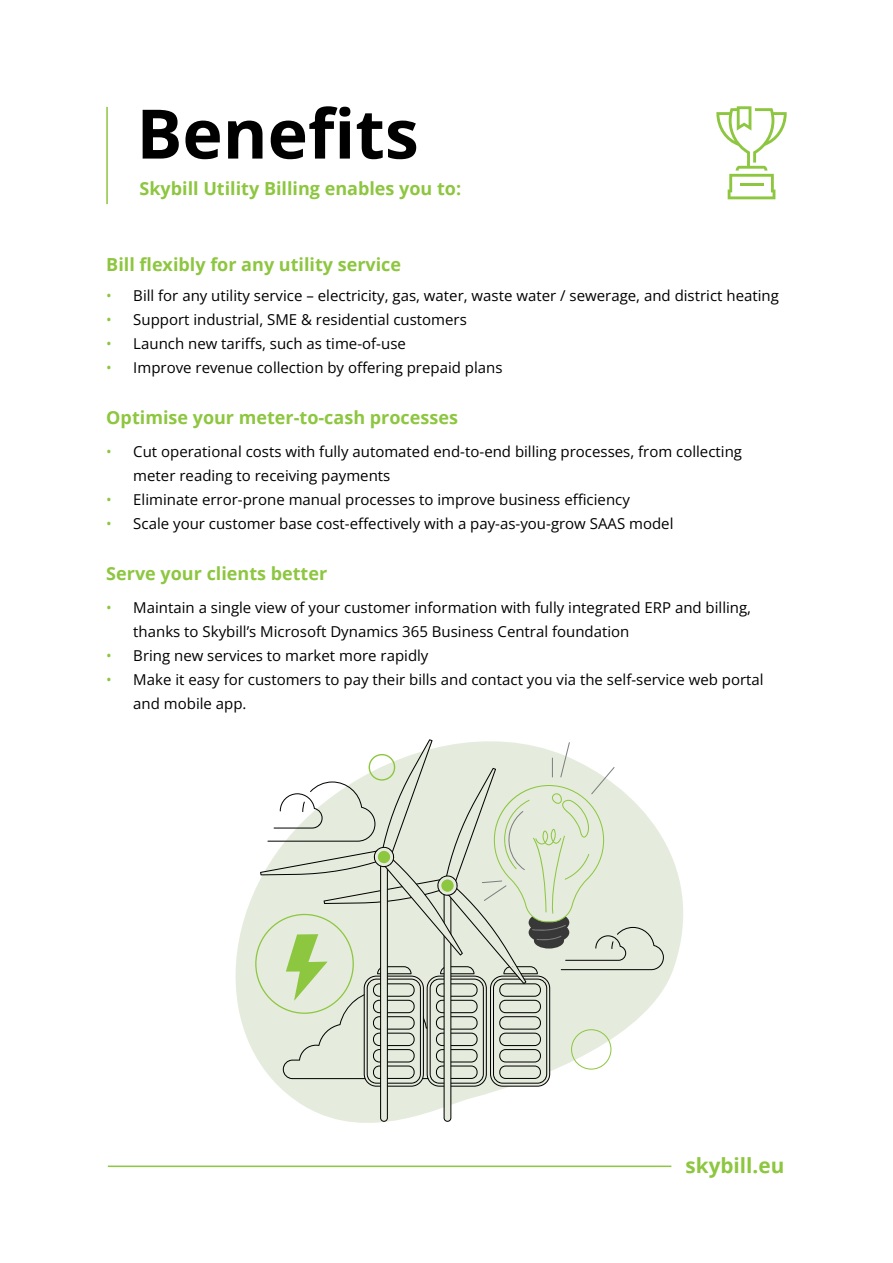
<style>
.page{position:relative;width:893px;height:1263px;background:#fff}
.page>*{position:absolute;margin:0;border:0;box-sizing:border-box;transform-origin:0 0}
.t1{font:700 68.25px "Open Sans";color:#000}
.t2{font:700 20.7px "Open Sans";color:#8dc63f}
.t3{font:700 18px "Open Sans";color:#8dc63f}
.t4{font:15px/24px "Open Sans";color:#000}
.s1{color:#8dc63f}
</style>
<div class="page">
<hr style="left:106px;top:107px;width:2px;height:97px;background:#8dc63f">
<svg style="left:716px;top:106px;width:71px;height:93px"></svg>
<svg style="left:235px;top:841px;width:448px;height:282px"></svg>
<svg style="left:255px;top:739px;width:409px;height:383px"></svg>
<hr style="left:108px;top:1165px;width:563px;height:2px;background:#8dc63f">
<h1 class="t1" style="left:136px;top:86px;width:284px">Benefits</h1>
<p class="t3" style="left:139px;top:176px;width:323px">Skybill Utility Billing enables you to:</p>
<p class="t3" style="left:106px;top:252px;width:296px">Bill flexibly for any utility service</p>
<p class="t4" style="left:106px;top:283px;width:674px"><span class="s1">•</span> Bill for any utility service – electricity, gas, water, waste water / sewerage, and district heating</p>
<p class="t4" style="left:106px;top:307px;width:362px"><span class="s1">•</span> Support industrial, SME &amp; residential customers</p>
<p class="t4" style="left:106px;top:331px;width:301px"><span class="s1">•</span> Launch new tariffs, such as time-of-use</p>
<p class="t4" style="left:106px;top:355px;width:398px"><span class="s1">•</span> Improve revenue collection by offering prepaid plans</p>
<p class="t3" style="left:106px;top:405px;width:353px">Optimise your meter-to-cash processes</p>
<p class="t4" style="left:133px;top:439px;width:610px;text-indent:-27px"><span class="s1">•</span> Cut operational costs with fully automated end-to-end billing processes, from collecting meter reading to receiving payments</p>
<p class="t4" style="left:106px;top:487px;width:525px"><span class="s1">•</span> Eliminate error-prone manual processes to improve business efficiency</p>
<p class="t4" style="left:106px;top:511px;width:569px"><span class="s1">•</span> Scale your customer base cost-effectively with a pay-as-you-grow SAAS model</p>
<p class="t3" style="left:106px;top:561px;width:222px">Serve your clients better</p>
<p class="t4" style="left:133px;top:595px;width:619px;text-indent:-27px"><span class="s1">•</span> Maintain a single view of your customer information with fully integrated ERP and billing, thanks to Skybill’s Microsoft Dynamics 365 Business Central foundation</p>
<p class="t4" style="left:106px;top:643px;width:324px"><span class="s1">•</span> Bring new services to market more rapidly</p>
<p class="t4" style="left:133px;top:667px;width:632px;text-indent:-27px"><span class="s1">•</span> Make it easy for customers to pay their bills and contact you via the self-service web portal and mobile app.</p>
<h2 class="t2" style="left:686px;top:1150px;width:100px">skybill.eu</h2>
</div>
